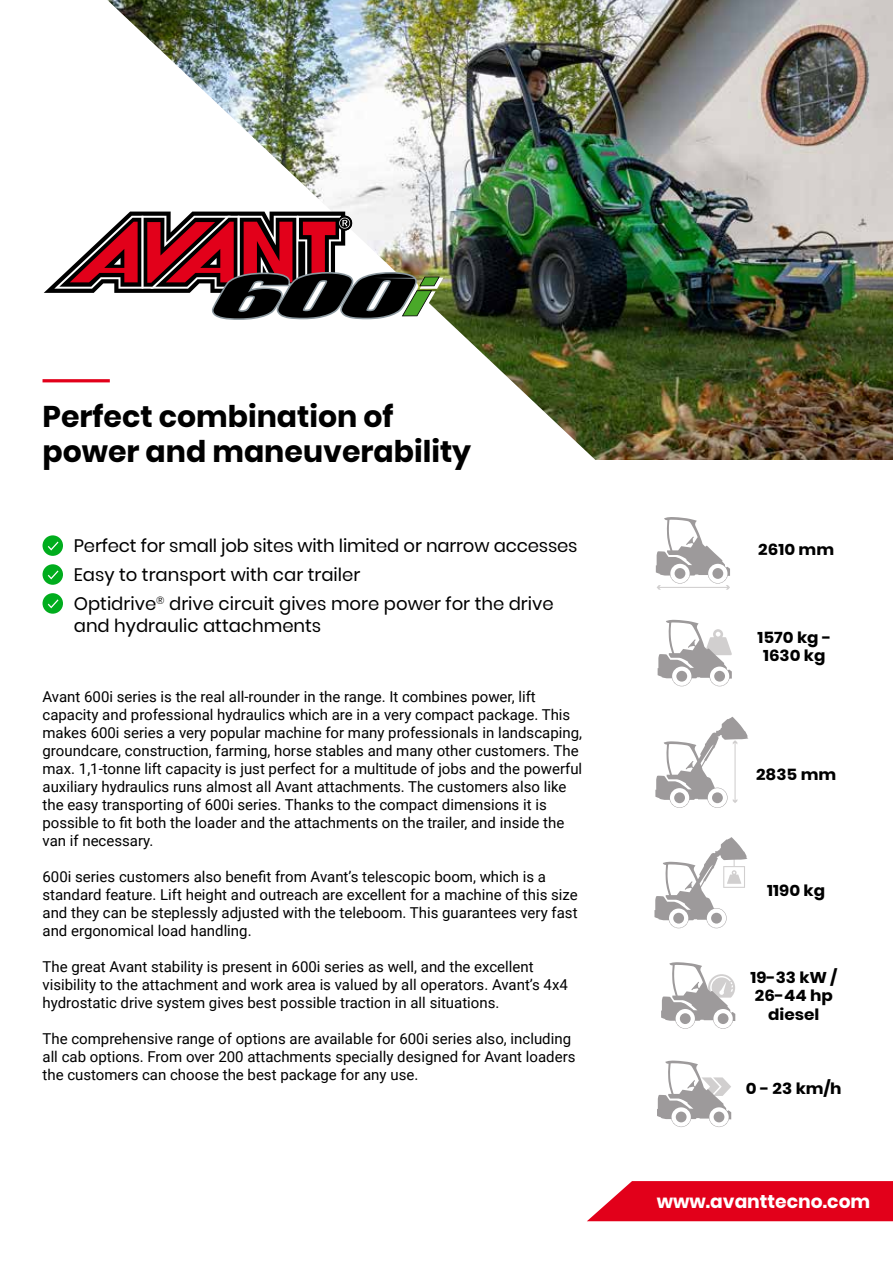
<style>
.page{position:relative;width:893px;height:1263px;background:#fff}
.page>*{position:absolute;margin:0;border:0;box-sizing:border-box;transform-origin:0 0}
.t1{font:700 29.85px/35.8px "Poppins";color:#000}
.t2{font:700 18.6px "Poppins";color:#fff}
.t3{font:18px/29px "Poppins";color:#000}
.t4{font:700 15.6px/18.3px "Poppins";color:#000;text-align:center;scale:1.08 1}
.t5{font:15px/18px "Roboto";color:#000}
</style>
<div class="page">
<img style="left:606px;top:0;width:287px;height:459px">
<img style="left:42px;top:0;width:564px;height:460px">
<svg style="left:654px;top:837px;width:94px;height:91px"></svg>
<svg style="left:655px;top:717px;width:93px;height:91px"></svg>
<svg style="left:656px;top:517px;width:74px;height:73px"></svg>
<svg style="left:658px;top:620px;width:74px;height:66px"></svg>
<svg style="left:657px;top:1060px;width:74px;height:67px"></svg>
<svg style="left:661px;top:962px;width:74px;height:67px"></svg>
<svg style="left:587px;top:1181px;width:306px;height:40px;background:#e4142c"></svg>
<hr style="left:43px;top:379px;width:67px;height:3px;background:#e2001a">
<div style="left:43px;top:535px;width:20px;height:21px;background:#00ad1d;border-radius:50%"></div>
<svg style="left:48px;top:542px;width:10px;height:8px"></svg>
<div style="left:43px;top:564px;width:20px;height:21px;background:#00ad1d;border-radius:50%"></div>
<svg style="left:48px;top:570px;width:10px;height:9px"></svg>
<div style="left:43px;top:593px;width:20px;height:21px;background:#00ad1d;border-radius:50%"></div>
<svg style="left:48px;top:599px;width:10px;height:9px"></svg>
<svg style="left:44px;top:212px;width:399px;height:111px"></svg>
<h1 class="t1" style="left:43px;top:398px;width:430px">Perfect combination of power and maneuverability</h1>
<p class="t3" style="left:74px;top:532px;width:505px">Perfect for small job sites with limited or narrow accesses<br>Easy to transport with car trailer<br>Optidrive<sup>®</sup> drive circuit gives more power for the drive</p>
<p class="t3" style="left:74px;top:611px;width:249px">and hydraulic attachments</p>
<p class="t5" style="left:43px;top:687px;width:541px">Avant 600i series is the real all-rounder in the range. It combines power, lift capacity and professional hydraulics which are in a very compact package. This makes 600i series a very popular machine for many professionals in landscaping, groundcare, construction, farming, horse stables and many other customers. The max. 1,1-tonne lift capacity is just perfect for a multitude of jobs and the powerful auxiliary hydraulics runs almost all Avant attachments. The customers also like the easy transporting of 600i series. Thanks to the compact dimensions it is possible to fit both the loader and the attachments on the trailer, and inside the van if necessary.</p>
<p class="t5" style="left:43px;top:867px;width:537px">600i series customers also benefit from Avant’s telescopic boom, which is a standard feature. Lift height and outreach are excellent for a machine of this size and they can be steplessly adjusted with the teleboom. This guarantees very fast and ergonomical load handling.</p>
<p class="t5" style="left:43px;top:957px;width:527px">The great Avant stability is present in 600i series as well, and the excellent visibility to the attachment and work area is valued by all operators. Avant’s 4x4 hydrostatic drive system gives best possible traction in all situations.</p>
<p class="t5" style="left:43px;top:1029px;width:534px">The comprehensive range of options are available for 600i series also, including all cab options. From over 200 attachments specially designed for Avant loaders the customers can choose the best package for any use.</p>
<p class="t4" style="left:758px;top:541px;width:72px">2610 mm</p>
<p class="t4" style="left:757px;top:628px;width:70px">1570 kg -<br>1630 kg</p>
<p class="t4" style="left:756px;top:765px;width:76px">2835 mm</p>
<p class="t4" style="left:767px;top:881px;width:55px">1190 kg</p>
<p class="t4" style="left:750px;top:968px;width:82px">19-33 kW /<br>26-44 hp diesel</p>
<p class="t4" style="left:746px;top:1080px;width:90px">0 - 23 km/h</p>
<p class="t2" style="left:657px;top:1190px;width:215px">www.avanttecno.com</p>
</div>
